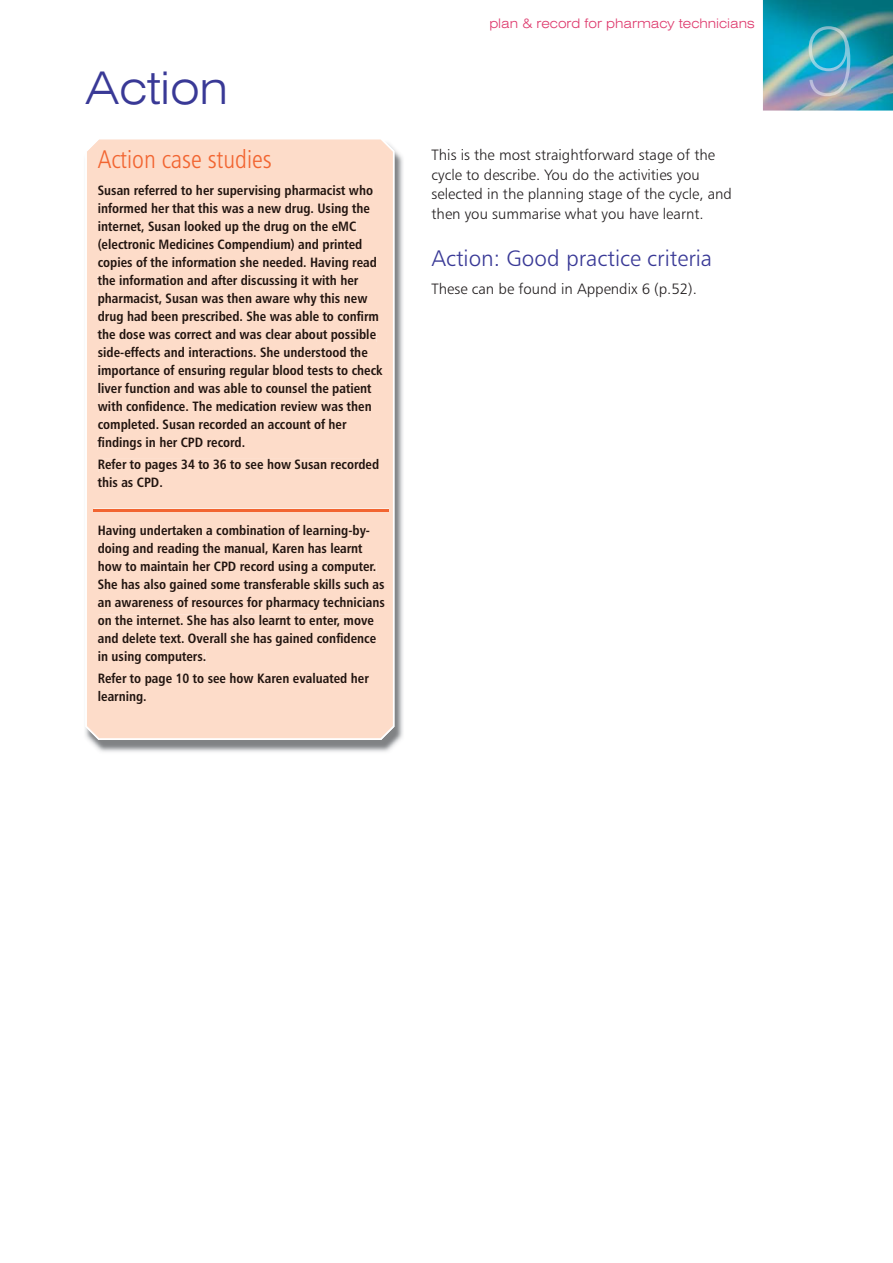
<style>
.page{position:relative;width:893px;height:1263px;background:#fff}
.page>*{position:absolute;margin:0;border:0;box-sizing:border-box;transform-origin:0 0}
.t1{font:300 expanded 45px "Swiss 721 BT";color:#393996}
.t2{font:25.5px "Humanist 777 BT Light Condensed B";color:#f26531}
.t3{font:22.5px "Humanist 777 BT Light B";color:#393996}
.t4{font:15px/19.5px "Humanist 777 BT Light B";color:#231f20}
.t5{font:13.5px/18px "Humanist 777 BT Bold Condensed B";color:#21140f}
.t6{font:300 expanded 13.2px "Swiss 721 BT";color:#de3a6d}
</style>
<div class="page">
<img style="left:89px;top:149px;width:314px;height:603px">
<div style="left:85px;top:139px;width:309px;height:601px;background:#fddcc9"></div>
<img style="left:763px;top:0;width:130px;height:111px">
<img style="left:809px;top:26px;width:41px;height:70px">
<h1 class="t1" style="left:85px;top:66px;width:145px">Action</h1>
<h2 class="t2" style="left:98px;top:147px;width:176px">Action case studies</h2>
<p class="t5" style="left:98px;top:182px;width:286px">Susan referred to her supervising pharmacist who informed her that this was a new drug. Using the internet, Susan looked up the drug on the eMC (electronic Medicines Compendium) and printed copies of the information she needed. Having read the information and after discussing it with her pharmacist, Susan was then aware why this new drug had been prescribed. She was able to confirm the dose was correct and was clear about possible side-effects and interactions. She understood the importance of ensuring regular blood tests to check liver function and was able to counsel the patient with confidence. The medication review was then completed. Susan recorded an account of her findings in her CPD record.</p>
<p class="t5" style="left:98px;top:456px;width:283px">Refer to pages 34 to 36 to see how Susan recorded this as CPD.</p>
<p class="t5" style="left:98px;top:522px;width:289px">Having undertaken a combination of learning-by&shy;doing and reading the manual, Karen has learnt how to maintain her CPD record using a computer.<br>She has also gained some transferable skills such as an awareness of resources for pharmacy technicians on the internet. She has also learnt to enter, move and delete text. Overall she has gained confidence in using computers.</p>
<p class="t5" style="left:98px;top:670px;width:273px">Refer to page 10 to see how Karen evaluated her learning.</p>
<p class="t6" style="left:489px;top:17px;width:267px">plan &amp; record for pharmacy technicians</p>
<p class="t4" style="left:432px;top:146px;width:302px">This is the most straightforward stage of the cycle to describe. You do the activities you selected in the planning stage of the cycle, and then you summarise what you have learnt.</p>
<h3 class="t3" style="left:432px;top:246px;width:282px">Action: Good practice criteria</h3>
<p class="t4" style="left:432px;top:279px;width:267px">These can be found in Appendix 6 (p.52).</p>
</div>
